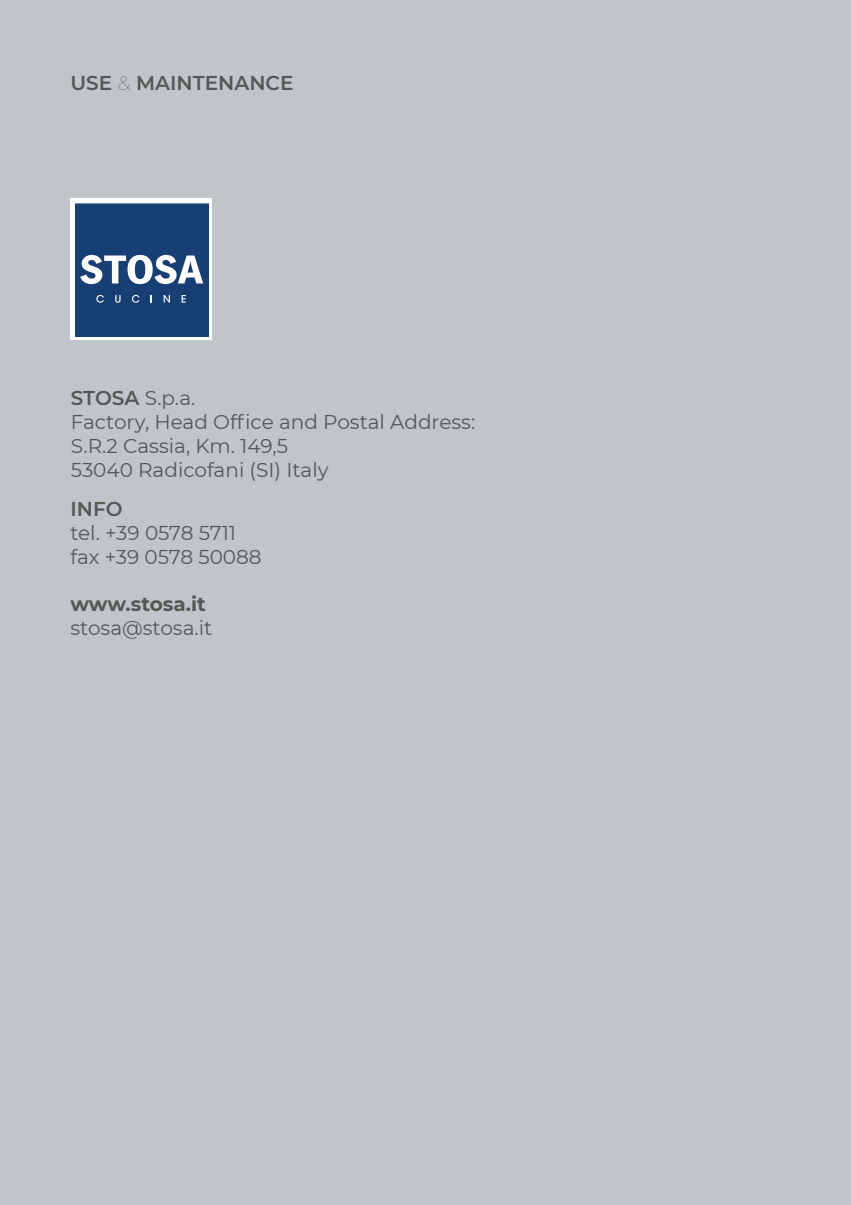
<style>
.page{position:relative;width:851px;height:1205px;background:#fff}
.page>*{position:absolute;margin:0;border:0;box-sizing:border-box;transform-origin:0 0}
.t1{font:20px/24px "Montserrat";color:#575756}
.t2{font:600 20px "Montserrat";color:#575756}
.t3{font:700 20px "Montserrat";color:#575756}
.s1{font-weight:100}
.s2{font-weight:600}
</style>
<div class="page">
<div style="left:0;top:0;width:850px;height:1205px;background:#bfc5c8"></div>
<svg style="left:70px;top:199px;width:142px;height:141px;background:#e4e9ef"></svg>
<svg style="left:75px;top:203px;width:133px;height:133px;background:#315483"></svg>
<p class="t2" style="left:70px;top:69px;width:224px">USE <span class="s1">&amp;</span> MAINTENANCE</p>
<p class="t1" style="left:71px;top:385px;width:406px"><span class="s2">STOSA</span> S.p.a.<br>Factory, Head Office and Postal Address:<br>S.R.2 Cassia, Km. 149,5<br>53040 Radicofani (SI) Italy</p>
<p class="t2" style="left:70px;top:494px;width:53px">INFO</p>
<p class="t1" style="left:70px;top:520px;width:193px">tel. +39 0578 5711 fax +39 0578 50088</p>
<p class="t3" style="left:70px;top:589px;width:137px">www.stosa.it</p>
<p class="t1" style="left:70px;top:615px;width:143px">stosa@stosa.it</p>
</div>
